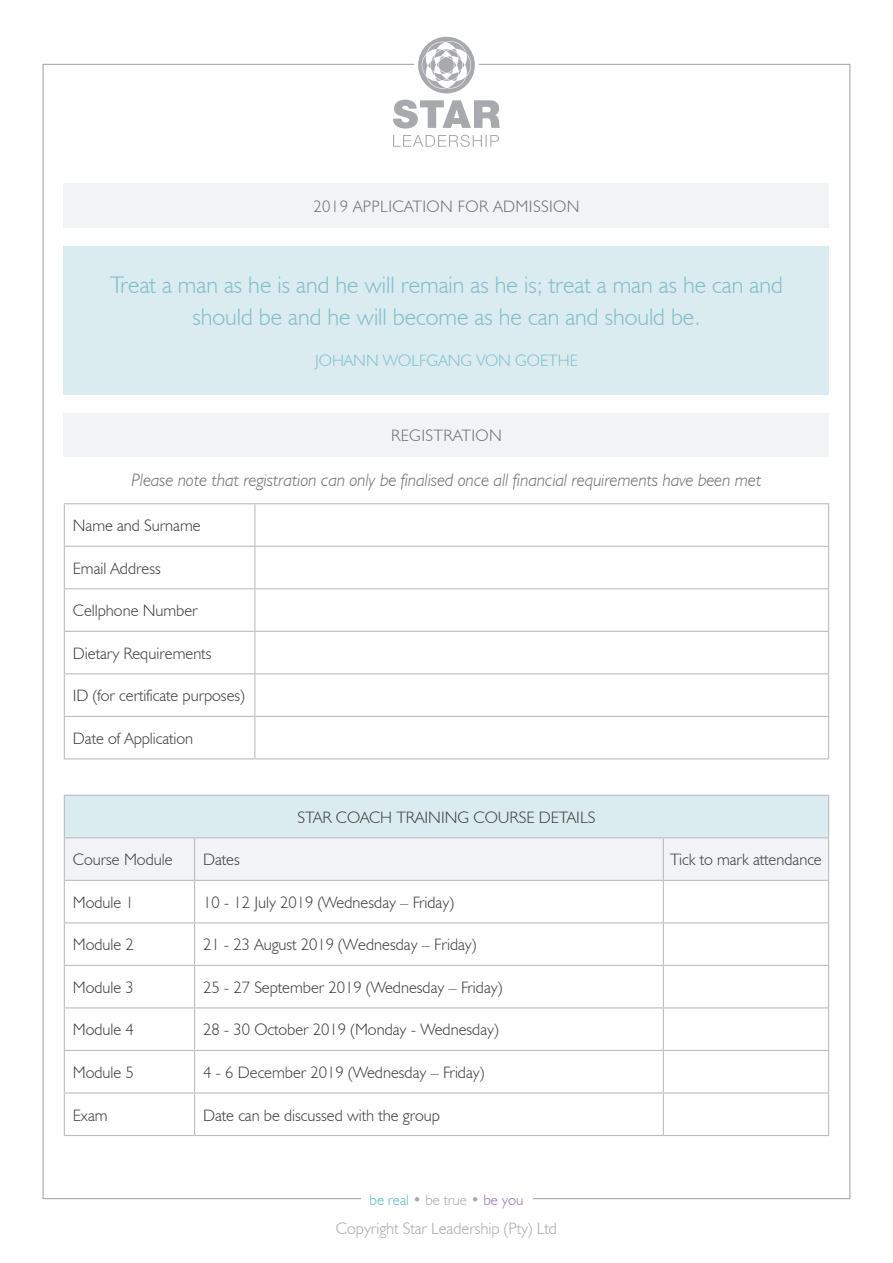
<style>
.page{position:relative;width:893px;height:1263px;background:#fff}
.page>*{position:absolute;margin:0;border:0;box-sizing:border-box;transform-origin:0 0}
.t1{font:300 24px/32.4px "Humanist 521 BT";color:#82beca;text-align:center}
.t2{font:italic 300 18px "Humanist 521 BT";color:#6c6d70}
.t3{font:300 16.5px "Humanist 521 BT";color:#3e3e3f}
.t4{font:300 16.5px "Humanist 521 BT";letter-spacing:.025em;color:#6c6d70}
.t5{font:300 16.5px "Humanist 521 BT";color:#a8a9ad}
.t6{font:300 16.5px "Humanist 521 BT";color:#82beca}
.t7{font:300 15px "Humanist 521 BT";color:#a8a9ad}
.s1{color:#5bbace}
.s2{color:#9673b9}
</style>
<div class="page">
<svg style="left:418px;top:37px;width:57px;height:56px"></svg>
<svg style="left:393px;top:135px;width:106px;height:12px"></svg>
<svg style="left:393px;top:100px;width:107px;height:29px"></svg>
<div style="left:64px;top:184px;width:765px;height:44px;background:#f2f3f4"></div>
<div style="left:64px;top:246px;width:765px;height:148px;background:#daecef"></div>
<hr style="left:64px;top:546px;width:191px;height:1px;background:#bcbdc0">
<hr style="left:255px;top:546px;width:574px;height:1px;background:#bcbdc0">
<hr style="left:64px;top:588px;width:191px;height:1px;background:#bcbdc0">
<hr style="left:255px;top:588px;width:574px;height:1px;background:#bcbdc0">
<hr style="left:64px;top:631px;width:191px;height:1px;background:#bcbdc0">
<hr style="left:255px;top:631px;width:574px;height:1px;background:#bcbdc0">
<hr style="left:64px;top:673px;width:191px;height:1px;background:#bcbdc0">
<hr style="left:255px;top:673px;width:574px;height:1px;background:#bcbdc0">
<hr style="left:64px;top:716px;width:191px;height:1px;background:#bcbdc0">
<hr style="left:255px;top:716px;width:574px;height:1px;background:#bcbdc0">
<hr style="left:64px;top:503px;width:191px;height:1px;background:#bcbdc0">
<hr style="left:64px;top:504px;width:1px;height:42px;background:#bcbdc0">
<hr style="left:255px;top:503px;width:574px;height:1px;background:#bcbdc0">
<hr style="left:254px;top:504px;width:1px;height:42px;background:#bcbdc0">
<hr style="left:828px;top:504px;width:1px;height:42px;background:#bcbdc0">
<hr style="left:64px;top:547px;width:1px;height:41px;background:#bcbdc0">
<hr style="left:254px;top:547px;width:1px;height:41px;background:#bcbdc0">
<hr style="left:828px;top:547px;width:1px;height:41px;background:#bcbdc0">
<hr style="left:64px;top:589px;width:1px;height:42px;background:#bcbdc0">
<hr style="left:254px;top:589px;width:1px;height:42px;background:#bcbdc0">
<hr style="left:828px;top:589px;width:1px;height:42px;background:#bcbdc0">
<hr style="left:64px;top:632px;width:1px;height:41px;background:#bcbdc0">
<hr style="left:254px;top:632px;width:1px;height:41px;background:#bcbdc0">
<hr style="left:828px;top:632px;width:1px;height:41px;background:#bcbdc0">
<hr style="left:64px;top:674px;width:1px;height:42px;background:#bcbdc0">
<hr style="left:254px;top:674px;width:1px;height:42px;background:#bcbdc0">
<hr style="left:828px;top:674px;width:1px;height:42px;background:#bcbdc0">
<hr style="left:64px;top:717px;width:1px;height:41px;background:#bcbdc0">
<hr style="left:254px;top:717px;width:1px;height:41px;background:#bcbdc0">
<hr style="left:828px;top:717px;width:1px;height:41px;background:#bcbdc0">
<hr style="left:64px;top:758px;width:191px;height:1px;background:#bcbdc0">
<hr style="left:255px;top:758px;width:574px;height:1px;background:#bcbdc0">
<div style="left:64px;top:795px;width:765px;height:43px;background:#daecef"></div>
<div style="left:65px;top:838px;width:763px;height:42px;background:#f2f3f4"></div>
<hr style="left:64px;top:837px;width:131px;height:1px;background:#bcbdc0">
<hr style="left:195px;top:837px;width:468px;height:1px;background:#bcbdc0">
<hr style="left:663px;top:837px;width:166px;height:1px;background:#bcbdc0">
<hr style="left:64px;top:880px;width:131px;height:1px;background:#bcbdc0">
<hr style="left:195px;top:880px;width:468px;height:1px;background:#bcbdc0">
<hr style="left:663px;top:880px;width:166px;height:1px;background:#bcbdc0">
<hr style="left:64px;top:922px;width:131px;height:1px;background:#bcbdc0">
<hr style="left:195px;top:922px;width:468px;height:1px;background:#bcbdc0">
<hr style="left:663px;top:922px;width:166px;height:1px;background:#bcbdc0">
<hr style="left:64px;top:965px;width:131px;height:1px;background:#bcbdc0">
<hr style="left:195px;top:965px;width:468px;height:1px;background:#bcbdc0">
<hr style="left:663px;top:965px;width:166px;height:1px;background:#bcbdc0">
<hr style="left:64px;top:1007px;width:131px;height:1px;background:#bcbdc0">
<hr style="left:195px;top:1007px;width:468px;height:1px;background:#bcbdc0">
<hr style="left:663px;top:1007px;width:166px;height:1px;background:#bcbdc0">
<hr style="left:64px;top:1050px;width:131px;height:1px;background:#bcbdc0">
<hr style="left:195px;top:1050px;width:468px;height:1px;background:#bcbdc0">
<hr style="left:663px;top:1050px;width:166px;height:1px;background:#bcbdc0">
<hr style="left:64px;top:1092px;width:131px;height:1px;background:#bcbdc0">
<hr style="left:195px;top:1092px;width:468px;height:1px;background:#bcbdc0">
<hr style="left:663px;top:1092px;width:166px;height:1px;background:#bcbdc0">
<hr style="left:64px;top:795px;width:131px;height:1px;background:#bcbdc0">
<hr style="left:64px;top:796px;width:1px;height:41px;background:#bcbdc0">
<hr style="left:195px;top:795px;width:468px;height:1px;background:#bcbdc0">
<hr style="left:663px;top:795px;width:166px;height:1px;background:#bcbdc0">
<hr style="left:828px;top:796px;width:1px;height:41px;background:#bcbdc0">
<hr style="left:64px;top:838px;width:1px;height:42px;background:#bcbdc0">
<hr style="left:194px;top:838px;width:1px;height:42px;background:#bcbdc0">
<hr style="left:663px;top:838px;width:1px;height:42px;background:#bcbdc0">
<hr style="left:828px;top:838px;width:1px;height:42px;background:#bcbdc0">
<hr style="left:64px;top:881px;width:1px;height:41px;background:#bcbdc0">
<hr style="left:194px;top:881px;width:1px;height:41px;background:#bcbdc0">
<hr style="left:663px;top:881px;width:1px;height:41px;background:#bcbdc0">
<hr style="left:828px;top:881px;width:1px;height:41px;background:#bcbdc0">
<hr style="left:64px;top:923px;width:1px;height:42px;background:#bcbdc0">
<hr style="left:194px;top:923px;width:1px;height:42px;background:#bcbdc0">
<hr style="left:663px;top:923px;width:1px;height:42px;background:#bcbdc0">
<hr style="left:828px;top:923px;width:1px;height:42px;background:#bcbdc0">
<hr style="left:64px;top:966px;width:1px;height:41px;background:#bcbdc0">
<hr style="left:194px;top:966px;width:1px;height:41px;background:#bcbdc0">
<hr style="left:663px;top:966px;width:1px;height:41px;background:#bcbdc0">
<hr style="left:828px;top:966px;width:1px;height:41px;background:#bcbdc0">
<hr style="left:64px;top:1008px;width:1px;height:42px;background:#bcbdc0">
<hr style="left:194px;top:1008px;width:1px;height:42px;background:#bcbdc0">
<hr style="left:663px;top:1008px;width:1px;height:42px;background:#bcbdc0">
<hr style="left:828px;top:1008px;width:1px;height:42px;background:#bcbdc0">
<hr style="left:64px;top:1051px;width:1px;height:41px;background:#bcbdc0">
<hr style="left:194px;top:1051px;width:1px;height:41px;background:#bcbdc0">
<hr style="left:663px;top:1051px;width:1px;height:41px;background:#bcbdc0">
<hr style="left:828px;top:1051px;width:1px;height:41px;background:#bcbdc0">
<hr style="left:64px;top:1093px;width:1px;height:42px;background:#bcbdc0">
<hr style="left:194px;top:1093px;width:1px;height:42px;background:#bcbdc0">
<hr style="left:663px;top:1093px;width:1px;height:42px;background:#bcbdc0">
<hr style="left:828px;top:1093px;width:1px;height:42px;background:#bcbdc0">
<hr style="left:64px;top:1135px;width:131px;height:1px;background:#bcbdc0">
<hr style="left:195px;top:1135px;width:468px;height:1px;background:#bcbdc0">
<hr style="left:663px;top:1135px;width:166px;height:1px;background:#bcbdc0">
<div style="left:64px;top:413px;width:765px;height:44px;background:#f2f3f4"></div>
<p class="t4" style="left:313px;top:196px;width:267px">2019 APPLICATION FOR ADMISSION</p>
<h1 class="t1" style="left:110px;top:268px;width:674px">Treat a man as he is and he will remain as he is; treat a man as he can and should be and he will become as he can and should be.</h1>
<p class="t6" style="left:315px;top:351px;width:264px">JOHANN WOLFGANG VON GOETHE</p>
<p class="t4" style="left:391px;top:426px;width:112px">REGISTRATION</p>
<p class="t2" style="left:132px;top:468px;width:631px">Please note that registration can only be finalised once all financial requirements have been met</p>
<p class="t3" style="left:73px;top:515px;width:129px">Name and Surname</p>
<p class="t3" style="left:73px;top:558px;width:90px">Email Address</p>
<p class="t3" style="left:73px;top:601px;width:126px">Cellphone Number</p>
<p class="t3" style="left:73px;top:643px;width:140px">Dietary Requirements</p>
<p class="t3" style="left:73px;top:686px;width:174px">ID (for certificate purposes)</p>
<p class="t3" style="left:73px;top:728px;width:122px">Date of Application</p>
<p class="t3" style="left:298px;top:807px;width:299px">STAR COACH TRAINING COURSE DETAILS</p>
<p class="t3" style="left:73px;top:850px;width:101px">Course Module</p>
<p class="t3" style="left:203px;top:850px;width:38px">Dates</p>
<p class="t3" style="left:670px;top:850px;width:153px">Tick to mark attendance</p>
<p class="t3" style="left:73px;top:892px;width:63px">Module 1</p>
<p class="t3" style="left:203px;top:892px;width:252px">10 - 12 July 2019 (Wednesday – Friday)</p>
<p class="t3" style="left:73px;top:935px;width:63px">Module 2</p>
<p class="t3" style="left:203px;top:935px;width:275px">21 - 23 August 2019 (Wednesday – Friday)</p>
<p class="t3" style="left:73px;top:977px;width:63px">Module 3</p>
<p class="t3" style="left:203px;top:977px;width:301px">25 - 27 September 2019 (Wednesday – Friday)</p>
<p class="t3" style="left:73px;top:1020px;width:63px">Module 4</p>
<p class="t3" style="left:203px;top:1020px;width:297px">28 - 30 October 2019 (Monday - Wednesday)</p>
<p class="t3" style="left:73px;top:1062px;width:63px">Module 5</p>
<p class="t3" style="left:203px;top:1062px;width:283px">4 - 6 December 2019 (Wednesday – Friday)</p>
<p class="t3" style="left:73px;top:1105px;width:36px">Exam</p>
<p class="t3" style="left:203px;top:1105px;width:238px">Date can be discussed with the group</p>
<p class="t7" style="left:370px;top:1190px;width:155px"><span class="s1">be real</span> • be true • <span class="s2">be you</span></p>
<p class="t5" style="left:336px;top:1218px;width:223px">Copyright Star Leadership (Pty) Ltd</p>
</div>
